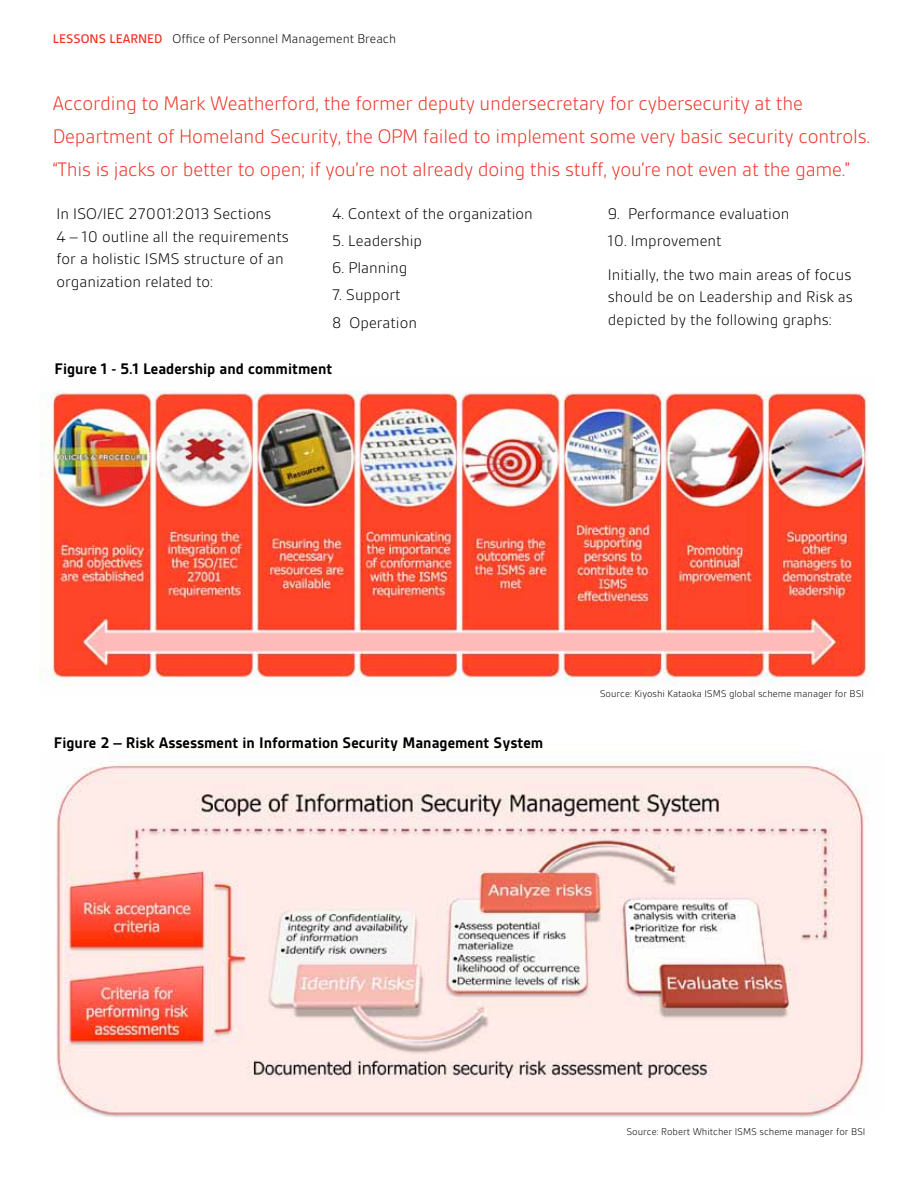
<style>
.page{position:relative;width:918px;height:1188px;background:#fff}
.page>*{position:absolute;margin:0;border:0;box-sizing:border-box;transform-origin:0 0}
.t1{font:300 21px/33px "BSI Gesta";letter-spacing:-.01em;color:#ee3124}
.t2{font:300 16.5px/22.5px "BSI Gesta";color:#000}
.t3{font:700 16.5px "BSI Gesta";color:#000}
.t4{font:300 13.5px "BSI Gesta";color:#000}
.t5{font:300 10.5px "BSI Gesta";color:#000}
.s1{font-weight:500;color:#ee3124}
</style>
<div class="page">
<img style="left:56px;top:760px;width:809px;height:358px">
<img style="left:40px;top:391px;width:829px;height:295px">
<p class="t4" style="left:53px;top:32px;width:345px"><span class="s1">LESSONS LEARNED</span> Office of Personnel Management Breach</p>
<p class="t1" style="left:53px;top:87px;width:819px">According to Mark Weatherford, the former deputy undersecretary for cybersecurity at the<br>Department of Homeland Security, the OPM failed to implement some very basic security controls. “This is jacks or better to open; if you’re not already doing this stuff, you’re not even at the game.”</p>
<p class="t2" style="left:57px;top:203px;width:234px">In ISO/IEC 27001:2013 Sections<br>4 – 10 outline all the requirements for a holistic ISMS structure of an organization related to:</p>
<p class="t2" style="left:332px;top:203px;width:202px">4. Context of the organization</p>
<p class="t2" style="left:332px;top:230px;width:91px">5. Leadership</p>
<p class="t2" style="left:332px;top:257px;width:77px">6. Planning</p>
<p class="t2" style="left:332px;top:282px;width:86px;line-height:27px">7. Support<br>8 Operation</p>
<p class="t3" style="left:55px;top:360px;width:279px">Figure 1 - 5.1 Leadership and commitment</p>
<p class="t2" style="left:608px;top:203px;width:183px">9. Performance evaluation</p>
<p class="t2" style="left:608px;top:225px;width:245px;line-height:33.3px">10. Improvement<br>Initially, the two main areas of focus</p>
<p class="t2" style="left:608px;top:286px;width:247px">should be on Leadership and Risk as depicted by the following graphs:</p>
<p class="t3" style="left:54px;top:734px;width:491px">Figure 2 – Risk Assessment in Information Security Management System</p>
<p class="t5" style="left:600px;top:688px;width:266px">Source: Kiyoshi Kataoka ISMS global scheme manager for BSI</p>
<p class="t5" style="left:626px;top:1126px;width:240px">Source: Robert Whitcher ISMS scheme manager for BSI</p>
</div>
